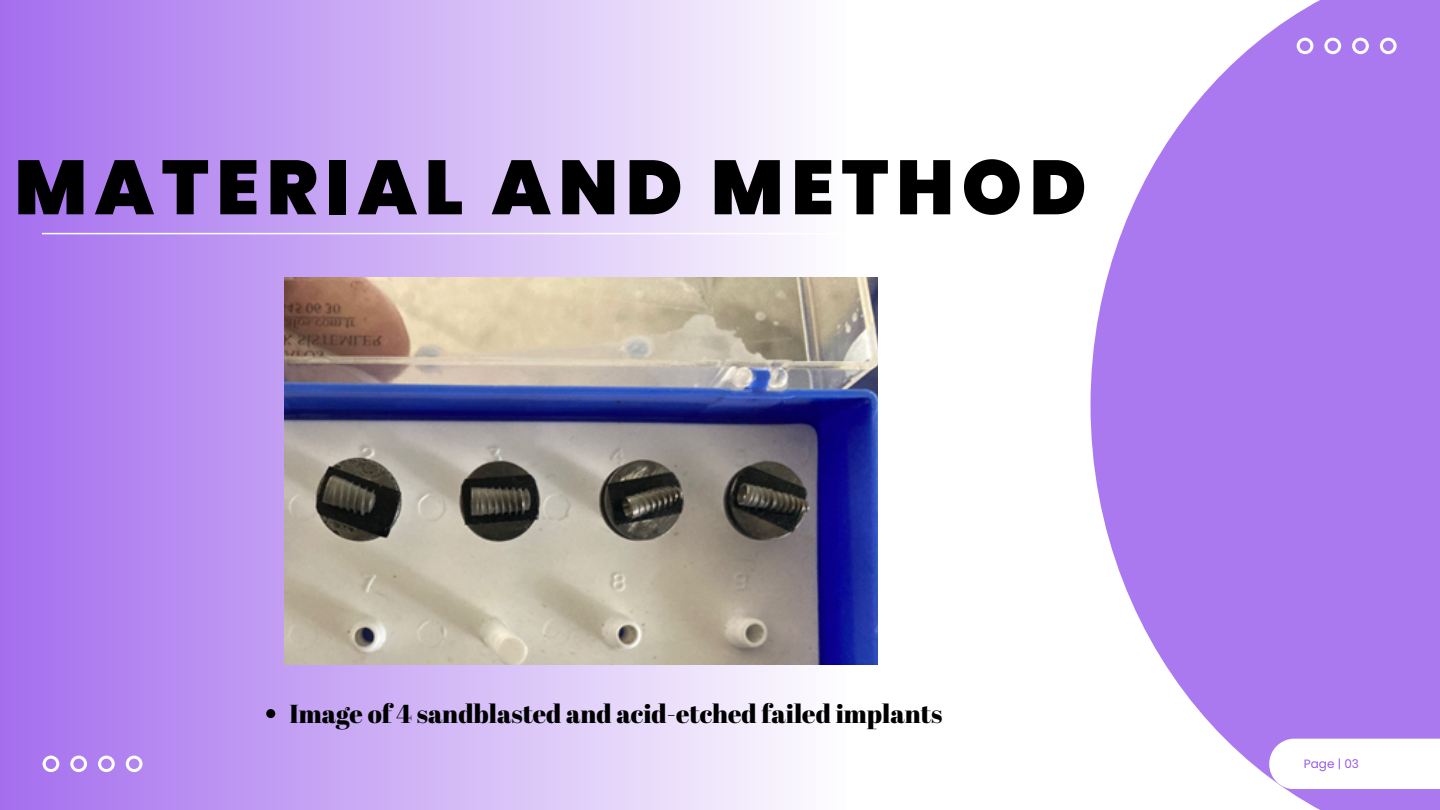
<style>
.page{position:relative;width:1440px;height:810px;background:#fff}
.page>*{position:absolute;margin:0;border:0;box-sizing:border-box;transform-origin:0 0}
.t1{font:900 76.5px "Poppins";letter-spacing:.1em;color:#000}
.t2{font:26px "Abril Fatface";color:#000}
.t3{font:12px "Poppins";color:#9758ec}
</style>
<div class="page">
<svg style="left:1091px;top:0;width:349px;height:810px;fill:#ab79ef"></svg>
<svg style="left:1297px;top:38px;width:100px;height:16px"></svg>
<div style="left:0;top:0;width:846px;height:810px;background:linear-gradient(to right,#a46eee,#fefdfe)"></div>
<div style="left:1269px;top:739px;width:171px;height:50px;background:#fff"></div>
<svg style="left:43px;top:756px;width:100px;height:16px"></svg>
<hr style="left:42px;top:233px;width:1034px;height:1px;background:#fff">
<img style="left:285px;top:278px;width:593px;height:387px">
<svg style="left:266px;top:709px;width:9px;height:9px"></svg>
<p class="t1" style="left:15px;top:134px;width:1073px">MATERIAL AND METHOD</p>
<p class="t2" style="left:289px;top:695px;width:654px">Image of 4 sandblasted and acid-etched failed implants</p>
<p class="t3" style="left:1304px;top:755px;width:57px">Page | 03</p>
</div>
